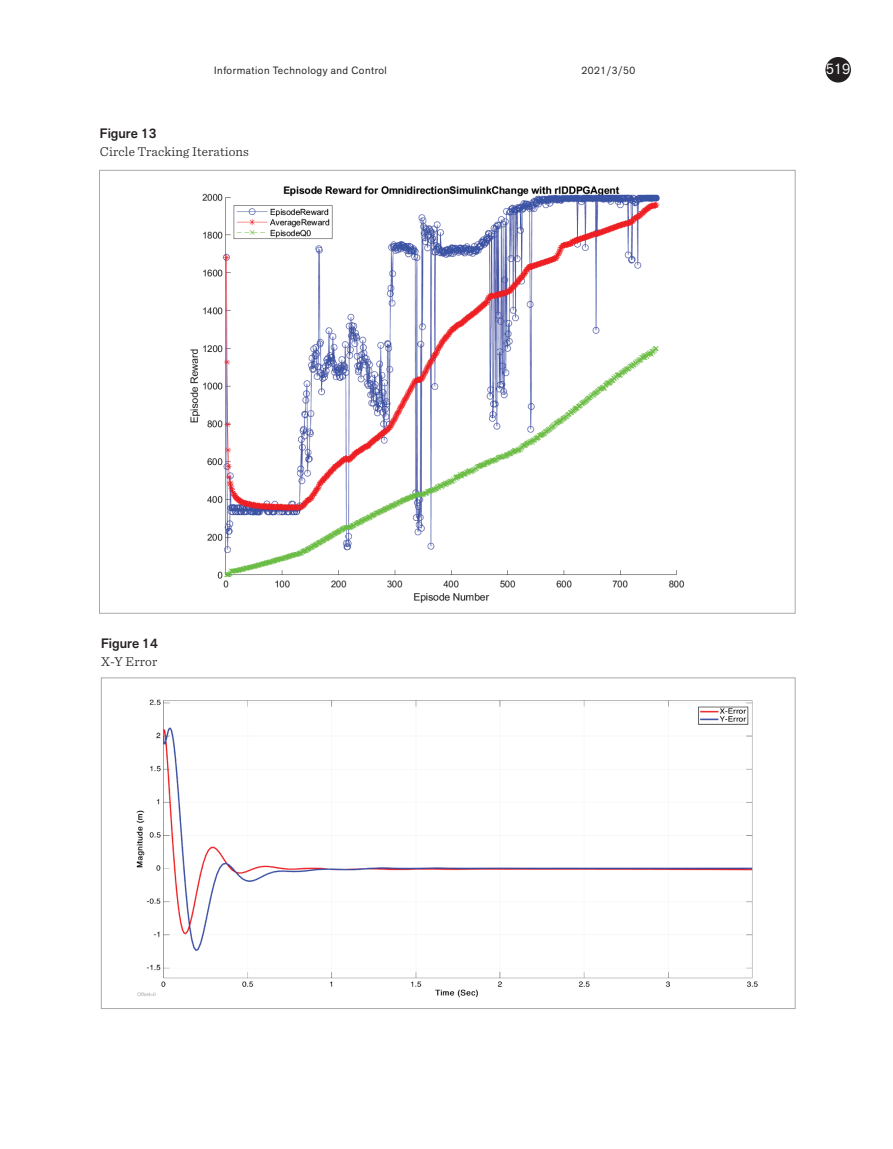
<style>
.page{position:relative;width:893px;height:1149px;background:#fff}
.page>*{position:absolute;margin:0;border:0;box-sizing:border-box;transform-origin:0 0}
.t1{font:15px "Akzid Grtsk Next";color:#fff}
.Pav_pavadin{font:300 13.5px "Sentinel";letter-spacing:.01em;color:#231f20}
.Pav_nr{font:500 13.5px "Akzid Grtsk Next";color:#231f20}
.t2{font:10.5px "Akzid Grtsk Next";letter-spacing:.05em;color:#231f20}
</style>
<div class="page">
<div style="left:825px;top:57px;width:26px;height:25px;background:#231f20;border-radius:50%"></div>
<img style="left:190px;top:186px;width:494px;height:417px">
<img style="left:137px;top:699px;width:621px;height:299px">
<p class="t2" style="left:214px;top:63px;width:174px">Information Technology and Control</p>
<p class="t2" style="left:581px;top:63px;width:55px">2021/3/50</p>
<h1 class="t1" style="left:826px;top:59px;width:26px">519</h1>
<p class="Pav_nr" style="left:100px;top:124px;width:58px">Figure 13</p>
<p class="Pav_pavadin" style="left:100px;top:141px;width:151px">Circle Tracking Iterations</p>
<p class="Pav_nr" style="left:101px;top:634px;width:58px">Figure 14</p>
<p class="Pav_pavadin" style="left:101px;top:651px;width:58px">X-Y Error</p>
</div>
